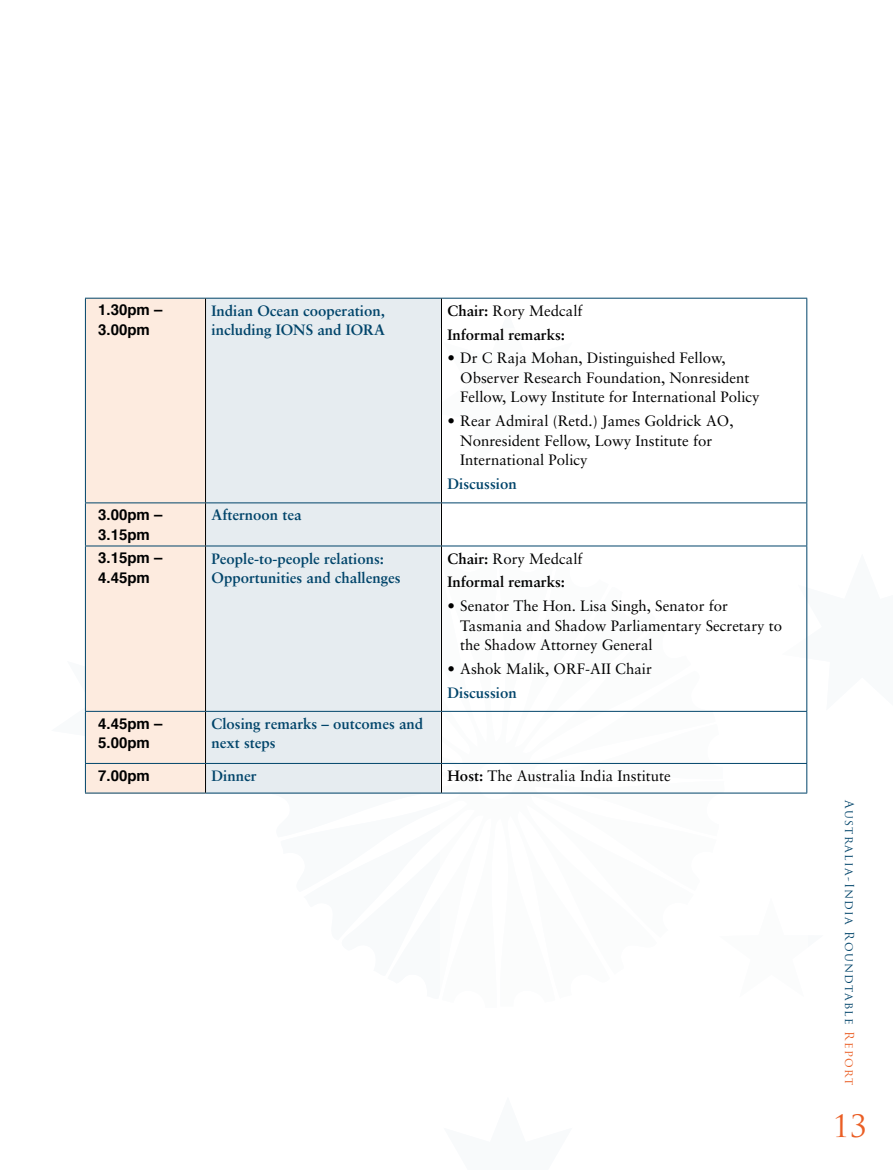
<style>
.page{position:relative;width:893px;height:1170px;background:#fff}
.page>*{position:absolute;margin:0;border:0;box-sizing:border-box;transform-origin:0 0}
.t1{font:30px "Trajan Pro";color:#ea5e24}
.t2{font:15px/19.5px "Sabon";color:#000}
.t3{font:700 15px/19.5px "Sabon";color:#00446a}
.t4{font:700 15px/23.7px "Sabon";color:#000}
.t5{font:700 15px/19.5px "Helvetica";color:#000}
.t6{font:12px "Trajan Pro";letter-spacing:.11em;color:#00446a}
.s1{font-weight:400}
.s2{font-weight:700}
.s3{color:#ea5e24}
</style>
<div class="page">
<div style="left:206px;top:298px;width:235px;height:495px;background:#e6ecf0"></div>
<div style="left:85px;top:298px;width:121px;height:495px;background:#fdebdf"></div>
<hr style="left:85px;top:298px;width:121px;height:1px;background:#00446a">
<hr style="left:85px;top:298px;width:1px;height:204px;background:#00446a">
<hr style="left:206px;top:298px;width:235px;height:1px;background:#00446a">
<hr style="left:441px;top:298px;width:366px;height:1px;background:#00446a">
<hr style="left:806px;top:298px;width:1px;height:204px;background:#00446a">
<hr style="left:85px;top:502px;width:121px;height:1px;background:#00446a">
<hr style="left:85px;top:503px;width:1px;height:42px;background:#00446a">
<hr style="left:206px;top:502px;width:235px;height:1px;background:#00446a">
<hr style="left:441px;top:502px;width:366px;height:1px;background:#00446a">
<hr style="left:806px;top:503px;width:1px;height:42px;background:#00446a">
<hr style="left:85px;top:545px;width:121px;height:1px;background:#00446a">
<hr style="left:85px;top:546px;width:1px;height:165px;background:#00446a">
<hr style="left:206px;top:545px;width:235px;height:1px;background:#00446a">
<hr style="left:441px;top:545px;width:366px;height:1px;background:#00446a">
<hr style="left:806px;top:546px;width:1px;height:165px;background:#00446a">
<hr style="left:206px;top:711px;width:235px;height:1px;background:#00446a">
<hr style="left:441px;top:711px;width:366px;height:1px;background:#00446a">
<hr style="left:806px;top:711px;width:1px;height:52px;background:#00446a">
<hr style="left:206px;top:763px;width:235px;height:1px;background:#00446a">
<hr style="left:441px;top:763px;width:366px;height:1px;background:#00446a">
<svg style="left:806px;top:763px;width:1px;height:29px"></svg>
<hr style="left:85px;top:792px;width:121px;height:1px;background:#00446a">
<hr style="left:206px;top:792px;width:235px;height:1px;background:#00446a">
<hr style="left:441px;top:792px;width:366px;height:1px;background:#00446a">
<hr style="left:205px;top:298px;width:1px;height:204px;background:#000">
<hr style="left:441px;top:298px;width:1px;height:204px;background:#000">
<hr style="left:205px;top:503px;width:1px;height:42px;background:#000">
<hr style="left:441px;top:503px;width:1px;height:42px;background:#000">
<hr style="left:205px;top:546px;width:1px;height:165px;background:#000">
<hr style="left:441px;top:546px;width:1px;height:165px;background:#000">
<hr style="left:441px;top:711px;width:1px;height:52px;background:#000">
<svg style="left:84px;top:630px;width:128px;height:162px"></svg>
<svg style="left:441px;top:763px;width:1px;height:29px"></svg>
<p class="t5" style="left:98px;top:300px;width:66px">1.30pm –<br>3.00pm</p>
<p class="t3" style="left:212px;top:300px;width:175px">Indian Ocean cooperation, including IONS and IORA</p>
<p class="t4" style="left:447px;top:298px;width:137px">Chair: <span class="s1">Rory Medcalf<br></span>Informal remarks:</p>
<p class="t2" style="left:460px;top:348px;width:301px;text-indent:-13px">• Dr C Raja Mohan, Distinguished Fellow,<br>Observer Research Foundation, Nonresident<br>Fellow, Lowy Institute for International Policy</p>
<p class="t2" style="left:460px;top:411px;width:275px;text-indent:-13px">• Rear Admiral (Retd.) James Goldrick AO,<br>Nonresident Fellow, Lowy Institute for<br>International Policy</p>
<p class="t3" style="left:447px;top:473px;width:71px">Discussion</p>
<p class="t5" style="left:98px;top:505px;width:66px">3.00pm –<br>3.15pm</p>
<p class="t3" style="left:212px;top:505px;width:91px">Afternoon tea</p>
<p class="t5" style="left:98px;top:548px;width:66px">3.15pm –<br>4.45pm</p>
<p class="t3" style="left:212px;top:548px;width:191px">People-to-people relations:<br>Opportunities and challenges</p>
<p class="t4" style="left:447px;top:546px;width:137px">Chair: <span class="s1">Rory Medcalf<br></span>Informal remarks:</p>
<p class="t2" style="left:460px;top:596px;width:324px;text-indent:-13px">• Senator The Hon. Lisa Singh, Senator for<br>Tasmania and Shadow Parliamentary Secretary to the Shadow Attorney General</p>
<p class="t2" style="left:447px;top:658px;width:206px">• Ashok Malik, ORF-AII Chair</p>
<p class="t3" style="left:447px;top:682px;width:71px">Discussion</p>
<p class="t5" style="left:98px;top:713px;width:66px">4.45pm –<br>5.00pm</p>
<p class="t3" style="left:212px;top:713px;width:213px">Closing remarks – outcomes and next steps</p>
<p class="t5" style="left:98px;top:765px;width:53px">7.00pm</p>
<p class="t3" style="left:212px;top:765px;width:47px">Dinner</p>
<p class="t2" style="left:447px;top:765px;width:225px"><span class="s2">Host:</span> The Australia India Institute</p>
<p class="t6" style="left:857px;top:799px;width:286px;rotate:90deg">Australia-India Roundtable <span class="s3">Report</span></p>
<h1 class="t1" style="left:833px;top:1107px;width:36px">13</h1>
</div>
